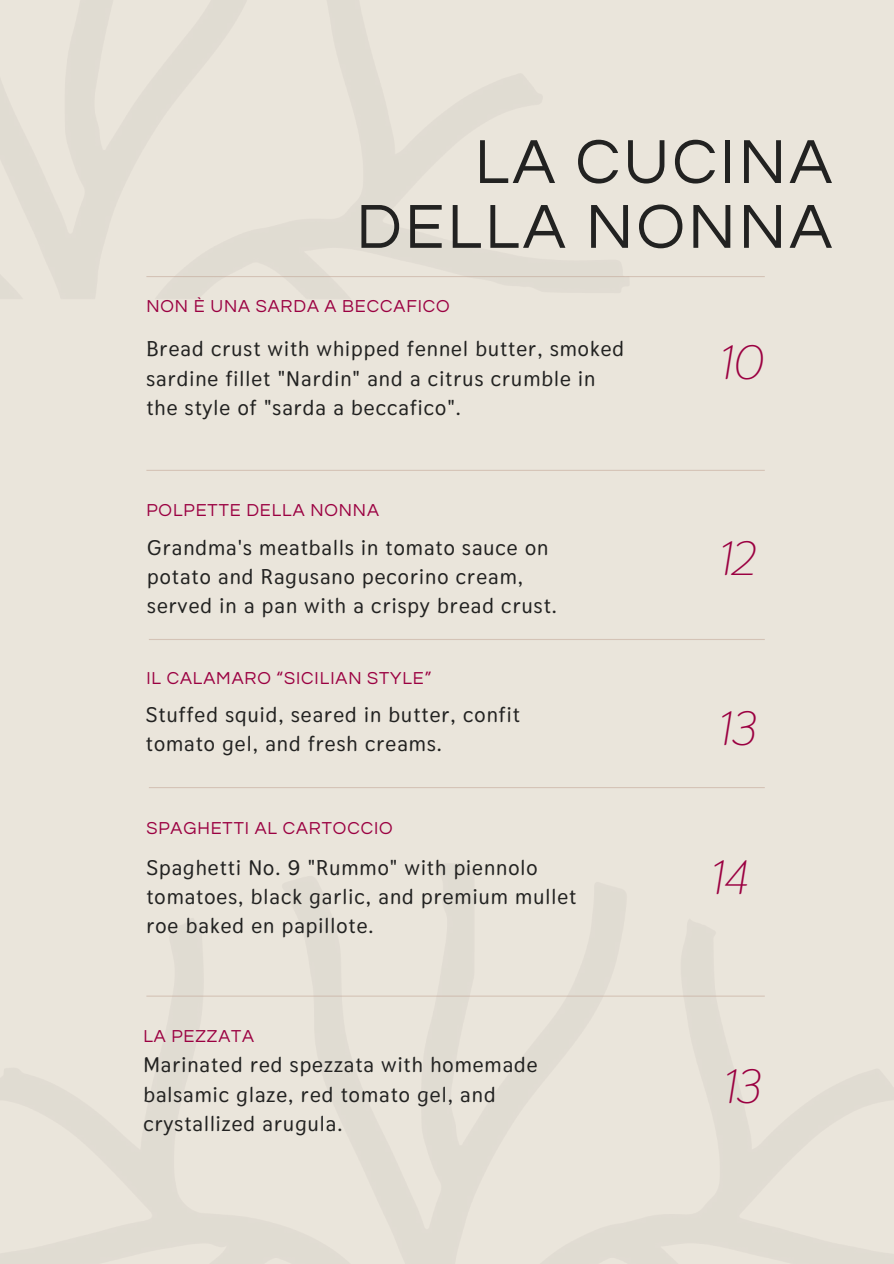
<style>
.page{position:relative;width:894px;height:1264px;background:#fff}
.page>*{position:absolute;margin:0;border:0;box-sizing:border-box;transform-origin:0 0}
.t1{font:64.65px/64.8px "Questrial";letter-spacing:.05em;color:#222221;text-align:right}
.t2{font:italic 48px "Thasadith";letter-spacing:-.04em;color:#9b0041}
.t3{font:700 21px/29.2px "Thasadith";letter-spacing:.05em;color:#222221}
.t4{font:18px "Questrial";letter-spacing:.05em;color:#9b0041}
</style>
<div class="page">
<div style="left:0;top:0;width:893px;height:1263px;background:#eae5db"></div>
<hr style="left:146px;top:470px;width:618px;height:1px;background:#bfa191">
<hr style="left:149px;top:639px;width:615px;height:1px;background:#bfa191">
<hr style="left:149px;top:787px;width:615px;height:1px;background:#bfa191">
<hr style="left:146px;top:276px;width:618px;height:1px;background:#bfa191">
<hr style="left:146px;top:995px;width:618px;height:1px;background:#bfa191">
<h1 class="t1" style="left:356px;top:131px;width:477px">LA CUCINA<br>DELLA NONNA</h1>
<p class="t4" style="left:146px;top:297px;width:305px">NON È UNA SARDA A BECCAFICO</p>
<p class="t3" style="left:146px;top:334px;width:479px">Bread crust with whipped fennel butter, smoked sardine fillet "Nardin" and a citrus crumble in the style of "sarda a beccafico".</p>
<p class="t4" style="left:146px;top:501px;width:234px">POLPETTE DELLA NONNA</p>
<p class="t3" style="left:147px;top:532px;width:411px">Grandma's meatballs in tomato sauce on potato and Ragusano pecorino cream, served in a pan with a crispy bread crust.</p>
<p class="t4" style="left:146px;top:668px;width:286px">IL CALAMARO “SICILIAN STYLE”</p>
<p class="t3" style="left:146px;top:699px;width:375px">Stuffed squid, seared in butter, confit tomato gel, and fresh creams.</p>
<p class="t4" style="left:146px;top:819px;width:248px">SPAGHETTI AL CARTOCCIO</p>
<p class="t3" style="left:146px;top:852px;width:431px">Spaghetti No. 9 "Rummo" with piennolo tomatoes, black garlic, and premium mullet roe baked en papillote.</p>
<p class="t4" style="left:143px;top:1027px;width:112px">LA PEZZATA</p>
<p class="t3" style="left:143px;top:1050px;width:395px">Marinated red spezzata with homemade balsamic glaze, red tomato gel, and crystallized arugula.</p>
<h2 class="t2" style="left:719px;top:331px;width:47px">10</h2>
<h2 class="t2" style="left:718px;top:526px;width:39px">12</h2>
<h2 class="t2" style="left:718px;top:696px;width:40px">13</h2>
<h2 class="t2" style="left:710px;top:845px;width:40px">14</h2>
<h2 class="t2" style="left:723px;top:1054px;width:40px">13</h2>
</div>
